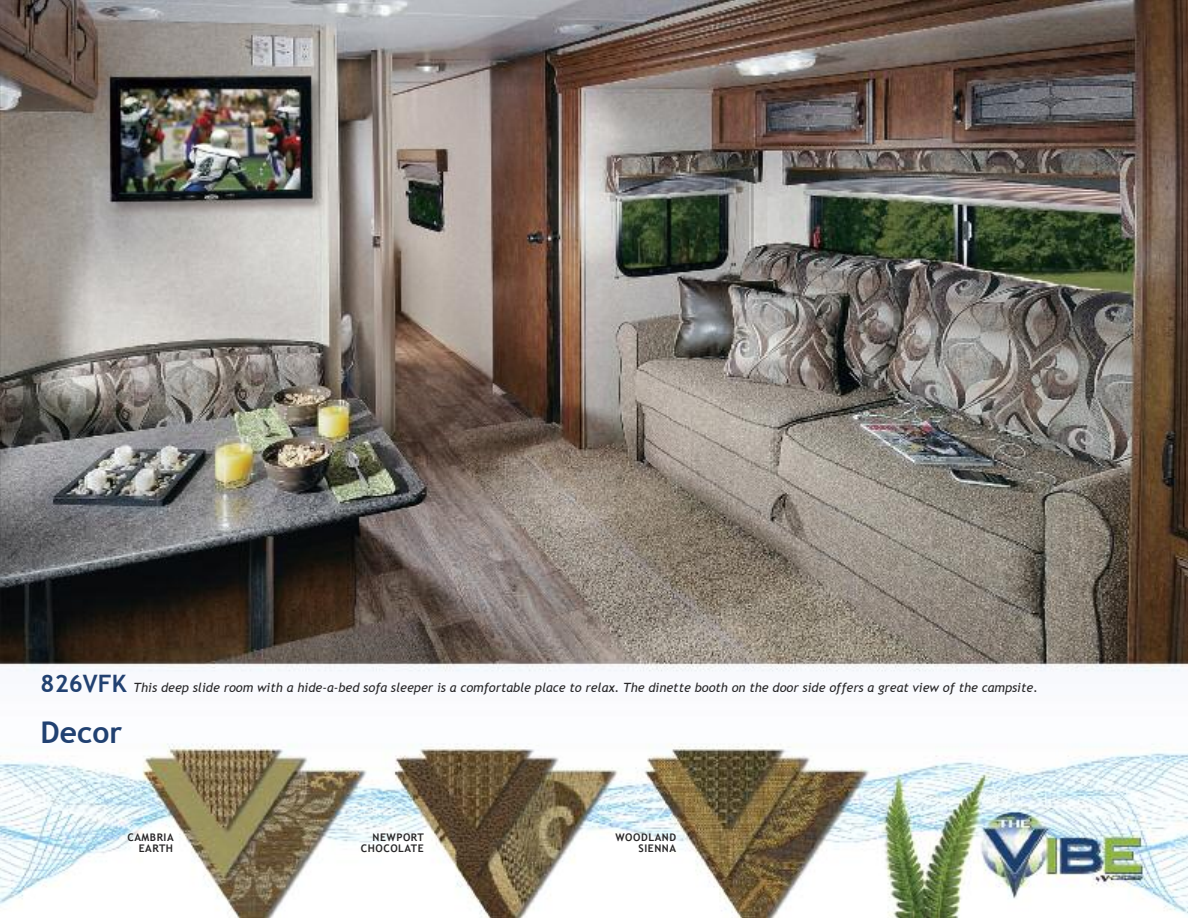
<style>
.page{position:relative;width:1188px;height:918px;background:#fff}
.page>*{position:absolute;margin:0;border:0;box-sizing:border-box;transform-origin:0 0}
.t1{font:700 30px "Trebuchet MS";color:#214171}
.t2{font:italic 12.75px "Trebuchet MS";color:#272627}
.t3{font:700 10.5px/10.5px "Trebuchet MS";letter-spacing:.05em;color:#272627;text-align:right}
.s1{font-weight:700;font-style:normal;font-size:24px;color:#214171}
</style>
<div class="page">
<img style="left:0;top:0;width:1188px;height:918px">
<p class="t2" style="left:41px;top:680px;width:999px"><span class="s1">826VFk</span> This deep slide room with a hide-a-bed sofa sleeper is a comfortable place to relax. The dinette booth on the door side offers a great view of the campsite.</p>
<h1 class="t1" style="left:41px;top:715px;width:83px">decor</h1>
<p class="t3" style="left:127px;top:832px;width:48px">cAMBRIA<br>EARTH</p>
<p class="t3" style="left:361px;top:832px;width:65px">NEWPORT cHOcOLATE</p>
<p class="t3" style="left:615px;top:832px;width:62px">WOOdLANd<br>SIENNA</p>
</div>
